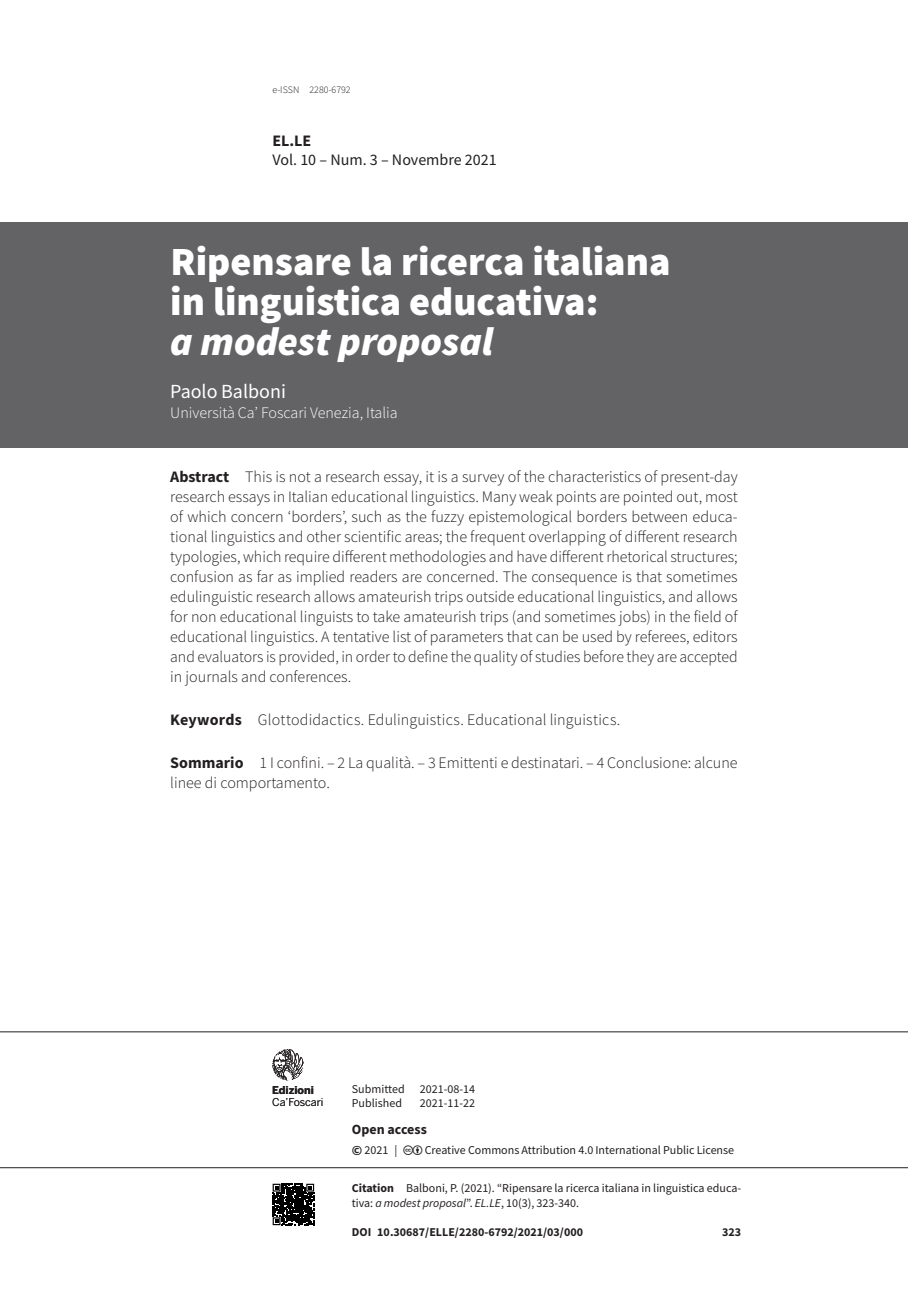
<style>
.page{position:relative;width:908px;height:1304px;background:#fff}
.page>*{position:absolute;margin:0;border:0;box-sizing:border-box;transform-origin:0 0}
.t1{font:900 40px/40px "Source Sans Pro";color:#fff}
.t2{font:italic 900 40px "Source Sans Pro";color:#fff}
.t3{font:20px "Source Sans Pro";color:#fff}
.t4{font:300 16px/20px "Source Sans Pro";color:#231f20;text-align:justify}
.t5{font:300 16px "Source Sans Pro";color:#fff}
.t6{font:16px "Source Sans Pro";color:#231f20}
.t7{font:700 16px "Source Sans Pro";color:#231f20}
.t8{font:700 14px "Source Sans Pro";color:#231f20}
.t9{font:12px/15px "Source Sans Pro";color:#231f20}
.t10{font:700 12px "Source Sans Pro";color:#231f20}
.t11{font:10.8px "Benton Sans";letter-spacing:-.01em;color:#231f20}
.t12{font:700 10.8px "Benton Sans";color:#231f20}
.t13{font:300 10px "Source Sans Pro";color:#231f20}
.s1{font-weight:700}
.s2{font-weight:700;font-size:14px}
.s3{font-style:italic}
</style>
<div class="page">
<svg style="left:272px;top:1183px;width:42px;height:1px"></svg>
<svg style="left:272px;top:1184px;width:42px;height:41px"></svg>
<hr style="left:0;top:1167px;width:907px;height:1px;background:#231f20">
<hr style="left:0;top:1031px;width:907px;height:1px;background:#231f20">
<svg style="left:272px;top:1049px;width:31px;height:31px"></svg>
<div style="left:0;top:223px;width:907px;height:225px;background:#636366"></div>
<p class="t13" style="left:272px;top:83px;width:80px">e-ISSN 2280-6792</p>
<p class="t7" style="left:272px;top:130px;width:40px">EL.LE</p>
<p class="t6" style="left:272px;top:150px;width:226px">Vol. 10 – Num. 3 – Novembre 2021</p>
<h1 class="t1" style="left:170px;top:241px;width:501px">Ripensare la ricerca italiana in linguistica educativa:</h1>
<h1 class="t2" style="left:170px;top:314px;width:324px">a modest proposal</h1>
<p class="t3" style="left:170px;top:379px;width:117px">Paolo Balboni</p>
<p class="t5" style="left:170px;top:403px;width:229px">Università Ca’ Foscari Venezia, Italia</p>
<p class="t4" style="left:170px;top:467px;width:568px"><span class="s1">Abstract</span> This is not a research essay, it is a survey of the characteristics of present-day research essays in Italian educational linguistics. Many weak points are pointed out, most of which concern ‘borders’, such as the fuzzy epistemological borders between educa&shy;tional linguistics and other scientific areas; the frequent overlapping of different research typologies, which require different methodologies and have different rhetorical structures; confusion as far as implied readers are concerned. The consequence is that sometimes edulinguistic research allows amateurish trips outside educational linguistics, and allows for non educational linguists to take amateurish trips (and sometimes jobs) in the field of educational linguistics. A tentative list of parameters that can be used by referees, editors and evaluators is provided, in order to define the quality of studies before they are accepted in journals and conferences.</p>
<p class="t4" style="left:170px;top:710px;width:451px"><span class="s1">Keywords</span> Glottodidactics. Edulinguistics. Educational linguistics.</p>
<p class="t4" style="left:170px;top:752px;width:568px"><span class="s1">Sommario</span> 1 I confini. – 2 La qualità. – 3 Emittenti e destinatari. – 4 Conclusione: alcune linee di comportamento.</p>
<p class="t12" style="left:272px;top:1084px;width:43px">Edizioni</p>
<p class="t11" style="left:272px;top:1095px;width:53px">Ca’Foscari</p>
<p class="t9" style="left:351px;top:1081px;width:54px">Submitted</p>
<p class="t9" style="left:420px;top:1081px;width:57px">2021-08-14</p>
<p class="t9" style="left:351px;top:1095px;width:52px">Published</p>
<p class="t9" style="left:420px;top:1095px;width:57px">2021-11-22</p>
<p class="t8" style="left:351px;top:1120px;width:76px">Open access</p>
<p class="t9" style="left:351px;top:1142px;width:47px"><span class="s2">©</span> 2021 |</p>
<p class="t9" style="left:424px;top:1142px;width:311px">Creative Commons Attribution 4.0 International Public License</p>
<p class="t9" style="left:351px;top:1181px;width:390px"><span class="s1">Citation</span> Balboni, P. (2021). “Ripensare la ricerca italiana in linguistica educa&shy;tiva: <span class="s3">a modest proposal</span>”. <span class="s3">EL.LE</span>, 10(3), 323-340.</p>
<p class="t10" style="left:351px;top:1224px;width:233px">DOI 10.30687/ELLE/2280-6792/2021/03/000</p>
<p class="t10" style="left:721px;top:1224px;width:21px">323</p>
</div>
